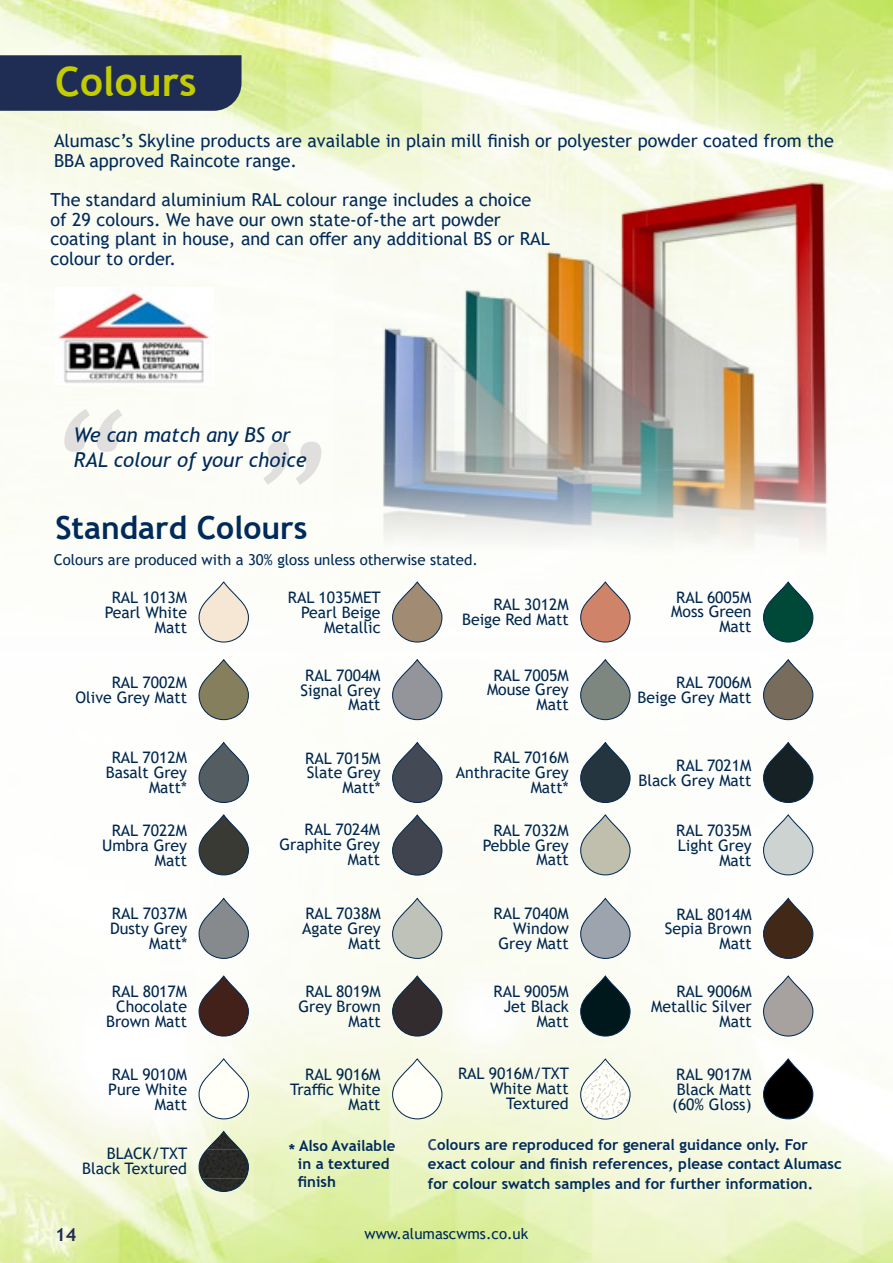
<style>
.page{position:relative;width:893px;height:1263px;background:#fff}
.page>*{position:absolute;margin:0;border:0;box-sizing:border-box;transform-origin:0 0}
.t1{font:italic 144.45px "Trebuchet MS";color:#cac7c9}
.t2{font:700 40.5px "Trebuchet MS";color:#c2cc00}
.t3{font:700 31.8px "Trebuchet MS";color:#002a5a}
.t4{font:italic 20.25px/24.3px "Trebuchet MS";color:#002a5a}
.t5{font:18px/19.5px "Trebuchet MS";color:#002a5a}
.t6{font:700 18px "Trebuchet MS";color:#1f2c54}
.t7{font:15.9px/14.9px "Trebuchet MS";color:#00274f;text-align:right}
.t8{font:700 15px/18px "Trebuchet MS";color:#002a5a}
.t9{font:15px "Trebuchet MS";color:#002a5a}
.s1{color:#2d4575}
</style>
<div class="page">
<img style="left:0;top:0;width:893px;height:513px">
<img style="left:0;top:613px;width:893px;height:650px">
<img style="left:335px;top:72px;width:558px;height:479px">
<img style="left:892px;top:136px;width:1px;height:342px">
<img style="left:892px;top:498px;width:1px;height:342px">
<img style="left:892px;top:861px;width:1px;height:340px">
<svg style="left:892px;top:55px;width:1px;height:56px"></svg>
<div style="left:0;top:55px;width:242px;height:56px;background:#1f2c54"></div>
<img style="left:56px;top:288px;width:157px;height:96px">
<svg style="left:581px;top:660px;width:49px;height:60px;fill:#7e8680"></svg>
<div style="left:580px;top:659px;width:51px;height:61px;border:1px solid #00274f;border-radius:25px"></div>
<svg style="left:763px;top:660px;width:50px;height:60px;fill:#786c5c"></svg>
<div style="left:763px;top:659px;width:50px;height:61px;border:1px solid #00274f;border-radius:25px"></div>
<svg style="left:763px;top:582px;width:50px;height:60px;fill:#004939"></svg>
<div style="left:763px;top:581px;width:50px;height:61px;border:1px solid #00274f;border-radius:25px"></div>
<svg style="left:199px;top:660px;width:49px;height:60px;fill:#867f5e"></svg>
<div style="left:199px;top:659px;width:50px;height:61px;border:1px solid #00274f;border-radius:25px"></div>
<svg style="left:393px;top:660px;width:49px;height:60px;fill:#93959b"></svg>
<div style="left:392px;top:659px;width:50px;height:61px;border:1px solid #00274f;border-radius:25px"></div>
<svg style="left:581px;top:582px;width:49px;height:60px;fill:#cf846a"></svg>
<div style="left:580px;top:581px;width:51px;height:61px;border:1px solid #00274f;border-radius:25px"></div>
<svg style="left:393px;top:582px;width:49px;height:60px;fill:#a18b72"></svg>
<div style="left:392px;top:581px;width:50px;height:61px;border:1px solid #00274f;border-radius:25px"></div>
<svg style="left:199px;top:582px;width:49px;height:60px;fill:#f5e7d3"></svg>
<div style="left:199px;top:581px;width:50px;height:61px;border:1px solid #00274f;border-radius:25px"></div>
<svg style="left:199px;top:742px;width:49px;height:60px;fill:#535d62"></svg>
<div style="left:199px;top:742px;width:50px;height:61px;border:1px solid #00274f;border-radius:25px"></div>
<svg style="left:393px;top:742px;width:49px;height:60px;fill:#444a55"></svg>
<div style="left:392px;top:742px;width:50px;height:61px;border:1px solid #00274f;border-radius:25px"></div>
<svg style="left:581px;top:742px;width:49px;height:60px;fill:#24353f"></svg>
<div style="left:580px;top:742px;width:51px;height:61px;border:1px solid #00274f;border-radius:25px"></div>
<svg style="left:763px;top:742px;width:50px;height:60px;fill:#162125"></svg>
<div style="left:763px;top:742px;width:50px;height:61px;border:1px solid #00274f;border-radius:25px"></div>
<svg style="left:199px;top:815px;width:49px;height:60px;fill:#393a34"></svg>
<div style="left:199px;top:814px;width:50px;height:61px;border:1px solid #00274f;border-radius:25px"></div>
<svg style="left:393px;top:815px;width:49px;height:60px;fill:#40444e"></svg>
<div style="left:392px;top:814px;width:50px;height:61px;border:1px solid #00274f;border-radius:25px"></div>
<svg style="left:581px;top:815px;width:49px;height:60px;fill:#c0beac"></svg>
<div style="left:580px;top:814px;width:51px;height:61px;border:1px solid #00274f;border-radius:25px"></div>
<svg style="left:763px;top:815px;width:50px;height:60px;fill:#cdd3d1"></svg>
<div style="left:763px;top:814px;width:50px;height:61px;border:1px solid #00274f;border-radius:25px"></div>
<svg style="left:199px;top:976px;width:49px;height:60px;fill:#42211b"></svg>
<div style="left:199px;top:975px;width:50px;height:61px;border:1px solid #00274f;border-radius:25px"></div>
<svg style="left:393px;top:976px;width:49px;height:60px;fill:#332c2e"></svg>
<div style="left:392px;top:975px;width:50px;height:61px;border:1px solid #00274f;border-radius:25px"></div>
<svg style="left:581px;top:976px;width:49px;height:60px;fill:#00181b"></svg>
<div style="left:580px;top:975px;width:51px;height:61px;border:1px solid #00274f;border-radius:25px"></div>
<svg style="left:763px;top:976px;width:50px;height:60px;fill:#a7a2a0"></svg>
<div style="left:763px;top:975px;width:50px;height:61px;border:1px solid #00274f;border-radius:25px"></div>
<svg style="left:199px;top:898px;width:49px;height:60px;fill:#868a8c"></svg>
<div style="left:199px;top:898px;width:50px;height:61px;border:1px solid #00274f;border-radius:25px"></div>
<svg style="left:393px;top:898px;width:49px;height:60px;fill:#bfc2b9"></svg>
<div style="left:392px;top:898px;width:50px;height:61px;border:1px solid #00274f;border-radius:25px"></div>
<svg style="left:581px;top:898px;width:49px;height:60px;fill:#9da4ae"></svg>
<div style="left:580px;top:898px;width:51px;height:61px;border:1px solid #00274f;border-radius:25px"></div>
<svg style="left:763px;top:898px;width:50px;height:60px;fill:#422917"></svg>
<div style="left:763px;top:898px;width:50px;height:61px;border:1px solid #00274f;border-radius:25px"></div>
<div style="left:199px;top:1059px;width:49px;height:60px;background:#fffef7;border-radius:25px"></div>
<div style="left:199px;top:1058px;width:50px;height:61px;border:1px solid #00274f;border-radius:25px"></div>
<svg style="left:393px;top:1059px;width:49px;height:60px"></svg>
<div style="left:392px;top:1058px;width:50px;height:61px;border:1px solid #00274f;border-radius:25px"></div>
<svg style="left:763px;top:1059px;width:50px;height:60px;fill:#000"></svg>
<div style="left:763px;top:1058px;width:50px;height:61px;border:1px solid #00274f;border-radius:25px"></div>
<svg style="left:581px;top:1059px;width:49px;height:60px"></svg>
<svg style="left:581px;top:1059px;width:49px;height:60px"></svg>
<div style="left:580px;top:1058px;width:51px;height:61px;border:1px solid #00274f;border-radius:25px"></div>
<img style="left:207px;top:1131px;width:33px;height:19px">
<img style="left:199px;top:1150px;width:49px;height:28px">
<img style="left:202px;top:1178px;width:44px;height:13px">
<div style="left:199px;top:1131px;width:50px;height:61px;border:1px solid #00274f;border-radius:25px"></div>
<h2 class="t2" style="left:55px;top:56px;width:143px">Colours</h2>
<p class="t5" style="left:54px;top:131px;width:781px">Alumasc’s Skyline products are available in plain mill finish or polyester powder coated from the<br>BBA approved Raincote range.</p>
<p class="t5" style="left:50px;top:190px;width:501px">The standard aluminium RAL colour range includes a choice of 29 colours. We have our own state-of-the art powder coating plant in house, and can offer any additional BS or RAL colour to order.</p>
<h1 class="t1" style="left:46px;top:376px;width:77px">“</h1>
<p class="t4" style="left:74px;top:423px;width:234px">We can match any BS or<br>RAL colour of your choice</p>
<h1 class="t1" style="left:340px;top:518px;width:77px;rotate:-180deg">“</h1>
<h3 class="t3" style="left:55px;top:508px;width:254px">Standard Colours</h3>
<p class="t9" style="left:54px;top:550px;width:426px">Colours are produced with a 30% gloss unless otherwise stated.</p>
<p class="t7" style="left:105px;top:590px;width:84px">RAL 1013M<br>Pearl White<br>Matt</p>
<p class="t7" style="left:288px;top:590px;width:95px">RAL 1035MET<br>Pearl Beige<br>Metallic</p>
<p class="t7" style="left:462px;top:597px;width:108px">RAL 3012M<br>Beige Red Matt</p>
<p class="t7" style="left:671px;top:589px;width:82px">RAL 6005M<br>Moss Green<br>Matt</p>
<p class="t7" style="left:76px;top:675px;width:113px">RAL 7002M<br>Olive Grey Matt</p>
<p class="t7" style="left:301px;top:667px;width:81px">RAL 7004M<br>Signal Grey<br>Matt</p>
<p class="t7" style="left:487px;top:667px;width:83px">RAL 7005M<br>Mouse Grey<br>Matt</p>
<p class="t7" style="left:638px;top:675px;width:115px">RAL 7006M<br>Beige Grey Matt</p>
<p class="t7" style="left:106px;top:750px;width:83px">RAL 7012M<br>Basalt Grey<br>Matt*</p>
<p class="t7" style="left:305px;top:750px;width:77px">RAL 7015M<br>Slate Grey<br>Matt*</p>
<p class="t7" style="left:456px;top:750px;width:114px">RAL 7016M<br>Anthracite Grey<br>Matt*</p>
<p class="t7" style="left:639px;top:758px;width:114px">RAL 7021M<br>Black Grey Matt</p>
<p class="t7" style="left:102px;top:823px;width:86px">RAL 7022M<br>Umbra Grey<br>Matt</p>
<p class="t7" style="left:280px;top:822px;width:102px">RAL 7024M<br>Graphite Grey<br>Matt</p>
<p class="t7" style="left:483px;top:823px;width:87px">RAL 7032M<br>Pebble Grey<br>Matt</p>
<p class="t7" style="left:676px;top:823px;width:77px">RAL 7035M<br>Light Grey<br>Matt</p>
<p class="t7" style="left:110px;top:906px;width:79px">RAL 7037M<br>Dusty Grey<br>Matt*</p>
<p class="t7" style="left:302px;top:906px;width:80px">RAL 7038M<br>Agate Grey<br>Matt</p>
<p class="t7" style="left:493px;top:906px;width:77px">RAL 7040M<br>Window<br>Grey Matt</p>
<p class="t7" style="left:665px;top:906px;width:88px">RAL 8014M<br>Sepia Brown<br>Matt</p>
<p class="t7" style="left:106px;top:984px;width:83px">RAL 8017M<br>Chocolate<br>Brown Matt</p>
<p class="t7" style="left:298px;top:984px;width:84px">RAL 8019M<br>Grey Brown<br>Matt</p>
<p class="t7" style="left:493px;top:984px;width:77px">RAL 9005M<br>Jet Black<br>Matt</p>
<p class="t7" style="left:651px;top:984px;width:102px">RAL 9006M<br>Metallic Silver<br>Matt</p>
<p class="t7" style="left:458px;top:1066px;width:112px">RAL 9016M/TXT<br>White Matt<br>Textured</p>
<p class="t7" style="left:108px;top:1067px;width:80px">RAL 9010M<br>Pure White<br>Matt</p>
<p class="t7" style="left:290px;top:1067px;width:92px">RAL 9016M<br>Traffic White<br>Matt</p>
<p class="t7" style="left:672px;top:1067px;width:81px;text-align:justify">RAL 9017M Black Matt (60% Gloss)</p>
<p class="t7" style="left:82px;top:1146px;width:107px">BLACK/TXT<br>Black Textured</p>
<p class="t8" style="left:298px;top:1136px;width:99px;text-indent:-9px">* Also Available in a textured finish</p>
<p class="t8" style="left:428px;top:1135px;width:415px;line-height:19.5px"><span class="s1">C</span>olours are reproduced for general guidance only. For exact colour and finish references, please contact Alumasc for colour swatch samples and for further information.</p>
<p class="t6" style="left:55px;top:1223px;width:23px">14</p>
<p class="t9" style="left:365px;top:1224px;width:165px">www.alumascwms.co.uk</p>
</div>
